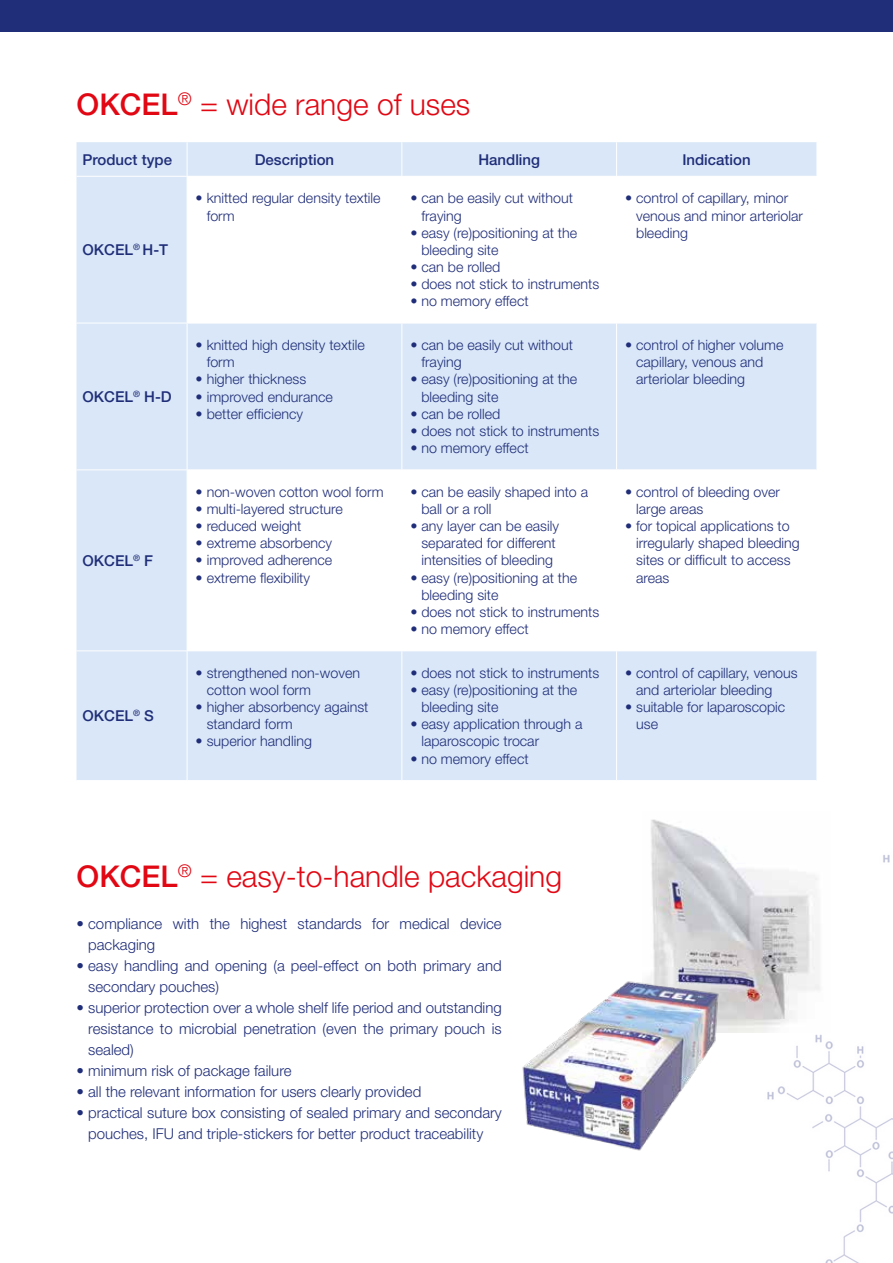
<style>
.page{position:relative;width:893px;height:1263px;background:#fff}
.page>*{position:absolute;margin:0;border:0;box-sizing:border-box;transform-origin:0 0}
.t1{font:300 30px "Helvetica Neue LT Pro";color:#e10814}
.t2{font:300 15px/21px "Helvetica Neue LT Pro";color:#202e79}
.t3{font:500 15px "Helvetica Neue LT Pro";color:#202e79}
.t4{font:300 14.25px/17.1px "Helvetica Neue LT Pro";color:#202e79}
.s1{font-weight:500}
</style>
<div class="page">
<div style="left:0;top:0;width:893px;height:31px;background:#202e79"></div>
<img style="left:729px;top:1032px;width:164px;height:231px">
<div style="left:77px;top:142px;width:739px;height:638px;background:#d9e7f8"></div>
<svg style="left:188px;top:177px;width:628px;height:473px"></svg>
<hr style="left:187px;top:142px;width:1px;height:34px;background:#fff">
<hr style="left:401px;top:142px;width:1px;height:34px;background:#fff">
<hr style="left:616px;top:142px;width:1px;height:34px;background:#fff">
<hr style="left:77px;top:176px;width:110px;height:1px;background:#fff">
<hr style="left:187px;top:176px;width:215px;height:1px;background:#fff">
<hr style="left:187px;top:177px;width:1px;height:146px;background:#fff">
<hr style="left:402px;top:176px;width:215px;height:1px;background:#fff">
<hr style="left:401px;top:177px;width:1px;height:146px;background:#fff">
<hr style="left:617px;top:176px;width:199px;height:1px;background:#fff">
<hr style="left:616px;top:177px;width:1px;height:146px;background:#fff">
<hr style="left:77px;top:323px;width:110px;height:1px;background:#fff">
<hr style="left:187px;top:323px;width:215px;height:1px;background:#fff">
<hr style="left:187px;top:323px;width:1px;height:146px;background:#fff">
<hr style="left:402px;top:323px;width:215px;height:1px;background:#fff">
<hr style="left:401px;top:323px;width:1px;height:146px;background:#fff">
<hr style="left:617px;top:323px;width:199px;height:1px;background:#fff">
<hr style="left:616px;top:323px;width:1px;height:146px;background:#fff">
<hr style="left:77px;top:469px;width:110px;height:1px;background:#fff">
<hr style="left:187px;top:469px;width:215px;height:1px;background:#fff">
<hr style="left:187px;top:470px;width:1px;height:180px;background:#fff">
<hr style="left:402px;top:469px;width:215px;height:1px;background:#fff">
<hr style="left:401px;top:470px;width:1px;height:180px;background:#fff">
<hr style="left:617px;top:469px;width:199px;height:1px;background:#fff">
<hr style="left:616px;top:470px;width:1px;height:180px;background:#fff">
<hr style="left:77px;top:650px;width:110px;height:1px;background:#fff">
<hr style="left:187px;top:650px;width:215px;height:1px;background:#fff">
<hr style="left:187px;top:651px;width:1px;height:129px;background:#fff">
<hr style="left:402px;top:650px;width:215px;height:1px;background:#fff">
<hr style="left:401px;top:651px;width:1px;height:129px;background:#fff">
<hr style="left:617px;top:650px;width:199px;height:1px;background:#fff">
<hr style="left:616px;top:651px;width:1px;height:129px;background:#fff">
<img style="left:651px;top:819px;width:169px;height:213px">
<img style="left:522px;top:973px;width:199px;height:178px">
<h1 class="t1" style="left:77px;top:86px;width:395px"><span class="s1">OKCEL</span><sup>®</sup> = wide range of uses</h1>
<p class="t3" style="left:83px;top:150px;width:91px">Product type</p>
<p class="t3" style="left:255px;top:150px;width:81px">Description</p>
<p class="t3" style="left:478px;top:150px;width:63px">Handling</p>
<p class="t3" style="left:682px;top:150px;width:70px">Indication</p>
<p class="t3" style="left:83px;top:241px;width:87px">OKCEL<sup>®</sup> H-T</p>
<p class="t3" style="left:83px;top:387px;width:91px">OKCEL<sup>®</sup> H-D</p>
<p class="t3" style="left:83px;top:551px;width:72px">OKCEL<sup>®</sup> F</p>
<p class="t3" style="left:83px;top:707px;width:73px">OKCEL<sup>®</sup> S</p>
<p class="t4" style="left:207px;top:190px;width:175px;text-indent:-11px">• knitted regular density textile form</p>
<p class="t4" style="left:421px;top:190px;width:153px;text-indent:-11px">• can be easily cut without fraying</p>
<p class="t4" style="left:421px;top:224px;width:157px;text-indent:-11px">• easy (re)positioning at the bleeding site</p>
<p class="t4" style="left:410px;top:258px;width:92px">• can be rolled</p>
<p class="t4" style="left:410px;top:275px;width:190px">• does not stick to instruments</p>
<p class="t4" style="left:410px;top:292px;width:120px">• no memory effect</p>
<p class="t4" style="left:207px;top:336px;width:160px;text-indent:-11px">• knitted high density textile form</p>
<p class="t4" style="left:196px;top:370px;width:112px">• higher thickness</p>
<p class="t4" style="left:196px;top:388px;width:139px">• improved endurance</p>
<p class="t4" style="left:196px;top:405px;width:109px">• better efficiency</p>
<p class="t4" style="left:196px;top:483px;width:189px">• non-woven cotton wool form</p>
<p class="t4" style="left:196px;top:500px;width:149px">• multi-layered structure</p>
<p class="t4" style="left:196px;top:517px;width:107px">• reduced weight</p>
<p class="t4" style="left:196px;top:534px;width:138px">• extreme absorbency</p>
<p class="t4" style="left:196px;top:551px;width:138px">• improved adherence</p>
<p class="t4" style="left:196px;top:569px;width:116px">• extreme flexibility</p>
<p class="t4" style="left:207px;top:664px;width:155px;text-indent:-11px">• strengthened non-woven cotton wool form</p>
<p class="t4" style="left:207px;top:698px;width:163px;text-indent:-11px">• higher absorbency against standard form</p>
<p class="t4" style="left:196px;top:732px;width:118px">• superior handling</p>
<p class="t4" style="left:421px;top:336px;width:153px;text-indent:-11px">• can be easily cut without fraying</p>
<p class="t4" style="left:421px;top:370px;width:157px;text-indent:-11px">• easy (re)positioning at the bleeding site</p>
<p class="t4" style="left:410px;top:405px;width:92px">• can be rolled</p>
<p class="t4" style="left:410px;top:422px;width:190px">• does not stick to instruments</p>
<p class="t4" style="left:410px;top:439px;width:120px">• no memory effect</p>
<p class="t4" style="left:421px;top:483px;width:168px;text-indent:-11px">• can be easily shaped into a ball or a roll</p>
<p class="t4" style="left:410px;top:517px;width:150px;text-align:center">• any layer can be easily separated for different intensities of bleeding</p>
<p class="t4" style="left:421px;top:569px;width:157px;text-indent:-11px">• easy (re)positioning at the bleeding site</p>
<p class="t4" style="left:410px;top:603px;width:190px">• does not stick to instruments</p>
<p class="t4" style="left:410px;top:620px;width:120px">• no memory effect</p>
<p class="t4" style="left:410px;top:664px;width:190px">• does not stick to instruments</p>
<p class="t4" style="left:421px;top:681px;width:157px;text-indent:-11px">• easy (re)positioning at the bleeding site</p>
<p class="t4" style="left:421px;top:715px;width:163px;text-indent:-11px">• easy application through a laparoscopic trocar</p>
<p class="t4" style="left:410px;top:750px;width:120px">• no memory effect</p>
<p class="t4" style="left:636px;top:190px;width:168px;text-indent:-11px">• control of capillary, minor venous and minor arteriolar bleeding</p>
<p class="t4" style="left:636px;top:336px;width:149px;text-indent:-11px">• control of higher volume capillary, venous and arteriolar bleeding</p>
<p class="t4" style="left:636px;top:483px;width:145px;text-indent:-11px">• control of bleeding over large areas</p>
<p class="t4" style="left:636px;top:517px;width:165px;text-indent:-11px">• for topical applications to irregularly shaped bleeding sites or difficult to access areas</p>
<p class="t4" style="left:636px;top:664px;width:163px;text-indent:-11px">• control of capillary, venous and arteriolar bleeding</p>
<p class="t4" style="left:636px;top:698px;width:151px;text-indent:-11px">• suitable for laparoscopic use</p>
<h1 class="t1" style="left:77px;top:857px;width:487px"><span class="s1">OKCEL</span><sup>®</sup> = easy-to-handle packaging</h1>
<p class="t2" style="left:88px;top:913px;width:415px;text-indent:-12px">• compliance with the highest standards for medical device packaging</p>
<p class="t2" style="left:88px;top:955px;width:415px;text-indent:-12px">• easy handling and opening (a peel-effect on both primary and secondary pouches)</p>
<p class="t2" style="left:88px;top:997px;width:415px;text-align:justify;text-indent:-12px">• superior protection over a whole shelf life period and outstanding resistance to microbial penetration (even the primary pouch is sealed)</p>
<p class="t2" style="left:77px;top:1060px;width:217px">• minimum risk of package failure</p>
<p class="t2" style="left:77px;top:1081px;width:346px">• all the relevant information for users clearly provided</p>
<p class="t2" style="left:77px;top:1102px;width:427px;text-align:center">• practical suture box consisting of sealed primary and secondary pouches, IFU and triple-stickers for better product traceability</p>
</div>
